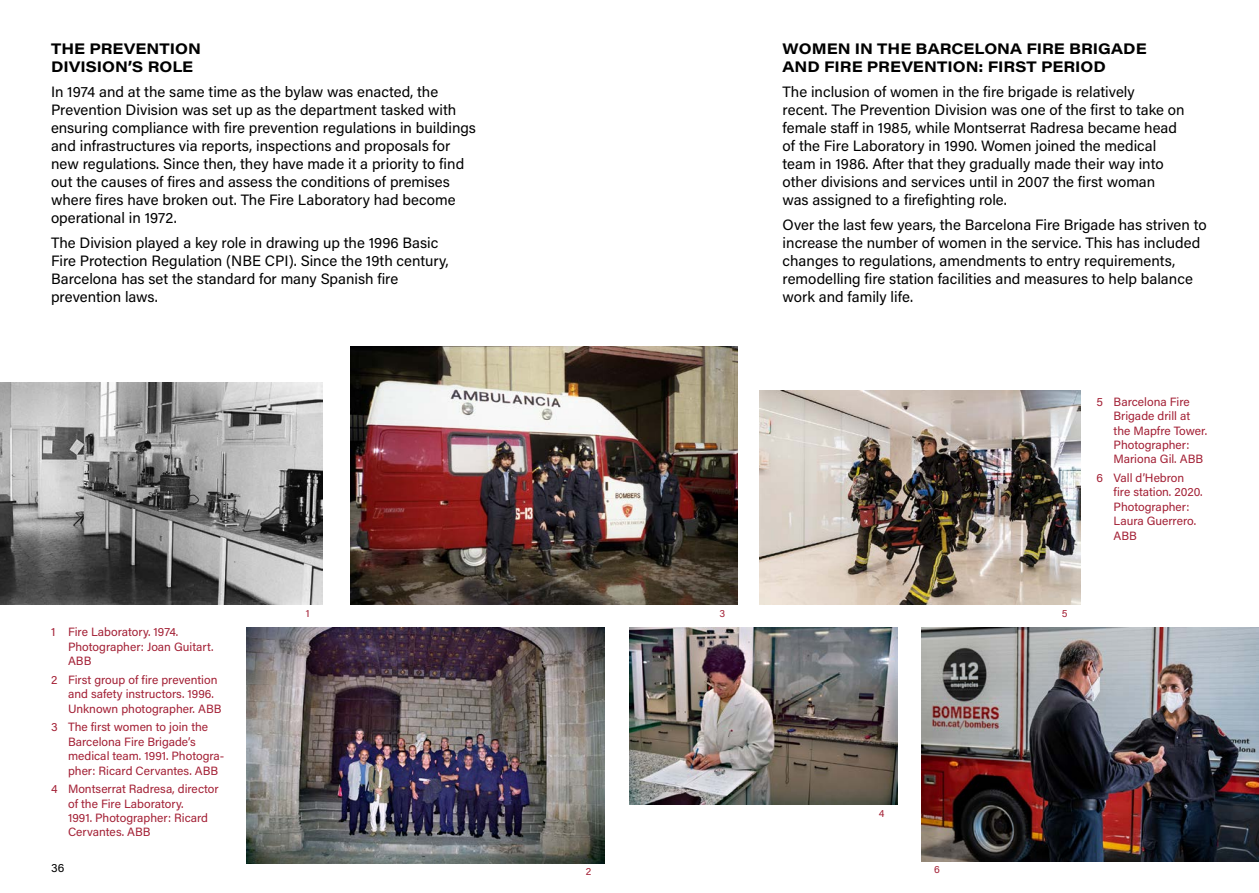
<style>
.page{position:relative;width:1259px;height:893px;background:#fff}
.page>*{position:absolute;margin:0;border:0;box-sizing:border-box;transform-origin:0 0}
.t1{font:15px/18px "Acumin Pro";color:#000}
.t2{font:700 15px/18px "Acumin Pro Wide";color:#000}
.t3{font:12px/14.4px "Acumin Pro";color:#a32035}
.t4{font:12px "Acumin Pro";color:#000}
.t5{font:10.5px "Acumin Pro";color:#a32035}
</style>
<div class="page">
<img style="left:247px;top:628px;width:357px;height:235px">
<img style="left:0;top:382px;width:322px;height:223px">
<img style="left:350px;top:347px;width:388px;height:258px">
<img style="left:629px;top:628px;width:268px;height:177px">
<img style="left:759px;top:391px;width:321px;height:214px">
<img style="left:921px;top:628px;width:338px;height:233px">
<p class="t2" style="left:51px;top:38px;width:152px">THE PREVENTION<br>DIVISION’S ROLE</p>
<p class="t1" style="left:51px;top:82px;width:426px">In 1974 and at the same time as the bylaw was enacted, the Prevention Division was set up as the department tasked with ensuring compliance with fire prevention regulations in buildings and infrastructures via reports, inspections and proposals for new regulations. Since then, they have made it a priority to find out the causes of fires and assess the conditions of premises where fires have broken out. The Fire Laboratory had become operational in 1972.</p>
<p class="t1" style="left:51px;top:234px;width:399px">The Division played a key role in drawing up the 1996 Basic Fire Protection Regulation (NBE CPI). Since the 19th century, Barcelona has set the standard for many Spanish fire prevention laws.</p>
<p class="t3" style="left:68px;top:625px;width:147px;text-indent:-17px">1 Fire Laboratory. 1974.<br>Photographer: Joan Guitart.<br>ABB</p>
<p class="t3" style="left:68px;top:672px;width:155px;text-indent:-17px">2 First group of fire prevention and safety instructors. 1996.<br>Unknown photographer. ABB</p>
<p class="t3" style="left:68px;top:719px;width:158px;text-indent:-17px">3 The first women to join the<br>Barcelona Fire Brigade’s medical team. 1991. Photogra&shy;pher: Ricard Cervantes. ABB</p>
<p class="t3" style="left:68px;top:781px;width:152px;text-indent:-17px">4 Montserrat Radresa, director of the Fire Laboratory.<br>1991. Photographer: Ricard<br>Cervantes. ABB</p>
<p class="t4" style="left:51px;top:859px;width:15px">36</p>
<p class="t5" style="left:306px;top:606px;width:5px">1</p>
<p class="t5" style="left:586px;top:864px;width:7px">2</p>
<p class="t5" style="left:719px;top:606px;width:7px">3</p>
<p class="t2" style="left:782px;top:38px;width:365px">WOMEN IN THE BARCELONA FIRE BRIGADE<br>AND FIRE PREVENTION: FIRST PERIOD</p>
<p class="t1" style="left:782px;top:82px;width:403px">The inclusion of women in the fire brigade is relatively<br>recent. The Prevention Division was one of the first to take on female staff in 1985, while Montserrat Radresa became head of the Fire Laboratory in 1990. Women joined the medical team in 1986. After that they gradually made their way into other divisions and services until in 2007 the first woman was assigned to a firefighting role.</p>
<p class="t1" style="left:782px;top:216px;width:425px">Over the last few years, the Barcelona Fire Brigade has striven to increase the number of women in the service. This has included changes to regulations, amendments to entry requirements, remodelling fire station facilities and measures to help balance work and family life.</p>
<p class="t5" style="left:1062px;top:606px;width:7px">5</p>
<p class="t3" style="left:1113px;top:394px;width:95px;text-indent:-17px">5 Barcelona Fire<br>Brigade drill at the Mapfre Tower.<br>Photographer:<br>Mariona Gil. ABB</p>
<p class="t3" style="left:1113px;top:470px;width:91px;text-indent:-17px">6 Vall d’Hebron fire station. 2020.<br>Photographer:<br>Laura Guerrero.<br>ABB</p>
<p class="t5" style="left:878px;top:806px;width:7px">4</p>
<p class="t5" style="left:934px;top:862px;width:7px">6</p>
</div>
